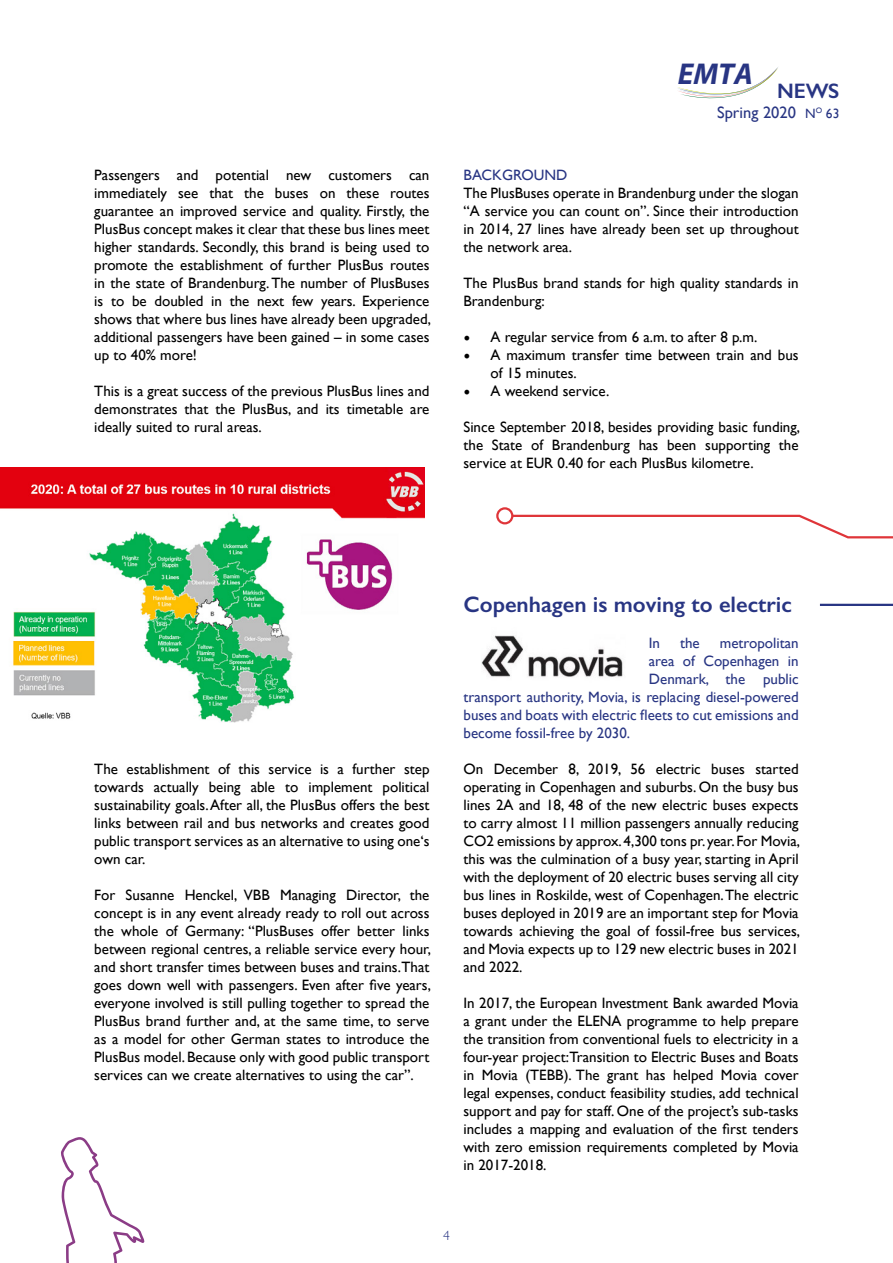
<style>
.page{position:relative;width:893px;height:1263px;background:#fff}
.page>*{position:absolute;margin:0;border:0;box-sizing:border-box;transform-origin:0 0}
.t1{font:italic 700 30.15px "Myriad Pro";color:#283583}
.t2{font:600 22.5px "Gill Sans";color:#283583}
.t3{font:600 21px "Gill Sans";color:#283583}
.t4{font:16.5px "Gill Sans";color:#283583}
.t5{font:15px/18px "Gill Sans";color:#000;text-align:justify}
.t6{font:15px "Gill Sans";color:#283583}
.t7{font:300 13.5px "Gill Sans";color:#283583}
.s1{font-size:13.5px}
.s2{font-family:"Minion Pro";font-size:18px}
</style>
<div class="page">
<svg style="left:510px;top:514px;width:383px;height:25px"></svg>
<svg style="left:497px;top:508px;width:15px;height:15px"></svg>
<div style="left:496px;top:507px;width:17px;height:17px;border:2px solid #df3539;border-radius:50%"></div>
<img style="left:0;top:468px;width:424px;height:255px">
<img style="left:481px;top:635px;width:142px;height:42px">
<svg style="left:677px;top:67px;width:101px;height:31px"></svg>
<svg style="left:61px;top:1137px;width:83px;height:126px"></svg>
<hr style="left:820px;top:604px;width:73px;height:2px;background:#283583">
<p class="t5" style="left:94px;top:166px;width:338px">Passengers and potential new customers can immediately see that the buses on these routes guarantee an improved service and quality. Firstly, the PlusBus concept makes it clear that these bus lines meet higher standards. Secondly, this brand is being used to promote the establishment of further PlusBus routes in the state of Brandenburg. The number of PlusBuses is to be doubled in the next few years. Experience shows that where bus lines have already been upgraded, additional passengers have been gained – in some cases up to 40% more!</p>
<p class="t5" style="left:94px;top:382px;width:337px">This is a great success of the previous PlusBus lines and demonstrates that the PlusBus, and its timetable are ideally suited to rural areas.</p>
<h1 class="t1" style="left:678px;top:54px;width:77px">EMTA</h1>
<h3 class="t3" style="left:777px;top:78px;width:64px">NEWS</h3>
<p class="t4" style="left:717px;top:103px;width:124px">Spring 2020 <span class="s1">N</span><sup>O</sup> <span class="s1">63</span></p>
<p class="t6" style="left:463px;top:166px;width:105px">BACKGROUND</p>
<p class="t5" style="left:463px;top:184px;width:337px">The PlusBuses operate in Brandenburg under the slogan “A service you can count on”. Since their introduction in 2014, 27 lines have already been set up throughout the network area.</p>
<p class="t5" style="left:463px;top:274px;width:337px">The PlusBus brand stands for high quality standards in<br>Brandenburg:</p>
<p class="t5" style="left:463px;top:328px;width:295px"><span class="s2">•</span> A regular service from 6 a.m. to after 8 p.m.</p>
<p class="t5" style="left:490px;top:346px;width:310px;text-indent:-27px"><span class="s2">•</span> A maximum transfer time between train and bus of 15 minutes.</p>
<p class="t5" style="left:463px;top:382px;width:147px"><span class="s2">•</span> A weekend service.</p>
<p class="t5" style="left:463px;top:418px;width:338px">Since September 2018, besides providing basic funding, the State of Brandenburg has been supporting the service at EUR 0.40 for each PlusBus kilometre.</p>
<p class="t5" style="left:94px;top:760px;width:337px">The establishment of this service is a further step towards actually being able to implement political sustainability goals. After all, the PlusBus offers the best links between rail and bus networks and creates good public transport services as an alternative to using one‘s own car.</p>
<p class="t5" style="left:94px;top:886px;width:338px">For Susanne Henckel, VBB Managing Director, the concept is in any event already ready to roll out across the whole of Germany: “PlusBuses offer better links between regional centres, a reliable service every hour, and short transfer times between buses and trains.That goes down well with passengers. Even after five years, everyone involved is still pulling together to spread the PlusBus brand further and, at the same time, to serve as a model for other German states to introduce the PlusBus model. Because only with good public transport services can we create alternatives to using the car”.</p>
<h2 class="t2" style="left:463px;top:591px;width:330px">Copenhagen is moving to electric</h2>
<p class="t6" style="left:649px;top:634px;width:13px">In</p>
<p class="t6" style="left:680px;top:634px;width:21px">the</p>
<p class="t6" style="left:720px;top:634px;width:80px">metropolitan</p>
<p class="t6" style="left:649px;top:652px;width:151px">area of Copenhagen in</p>
<p class="t6" style="left:649px;top:670px;width:151px">Denmark, the public</p>
<p class="t6" style="left:463px;top:688px;width:337px">transport authority, Movia, is replacing diesel-powered</p>
<p class="t6" style="left:463px;top:706px;width:337px">buses and boats with electric fleets to cut emissions and</p>
<p class="t6" style="left:463px;top:724px;width:168px">become fossil-free by 2030.</p>
<p class="t5" style="left:463px;top:760px;width:338px">On December 8, 2019, 56 electric buses started operating in Copenhagen and suburbs. On the busy bus lines 2A and 18, 48 of the new electric buses expects to carry almost 11 million passengers annually reducing CO2 emissions by approx. 4,300 tons pr. year. For Movia, this was the culmination of a busy year, starting in April with the deployment of 20 electric buses serving all city bus lines in Roskilde, west of Copenhagen. The electric buses deployed in 2019 are an important step for Movia towards achieving the goal of fossil-free bus services, and Movia expects up to 129 new electric buses in 2021 and 2022.</p>
<p class="t5" style="left:463px;top:994px;width:337px">In 2017, the European Investment Bank awarded Movia a grant under the ELENA programme to help prepare the transition from conventional fuels to electricity in a four-year project:Transition to Electric Buses and Boats in Movia (TEBB). The grant has helped Movia cover legal expenses, conduct feasibility studies, add technical support and pay for staff. One of the project’s sub-tasks includes a mapping and evaluation of the first tenders with zero emission requirements completed by Movia in 2017-2018.</p>
<p class="t7" style="left:443px;top:1225px;width:8px">4</p>
</div>
